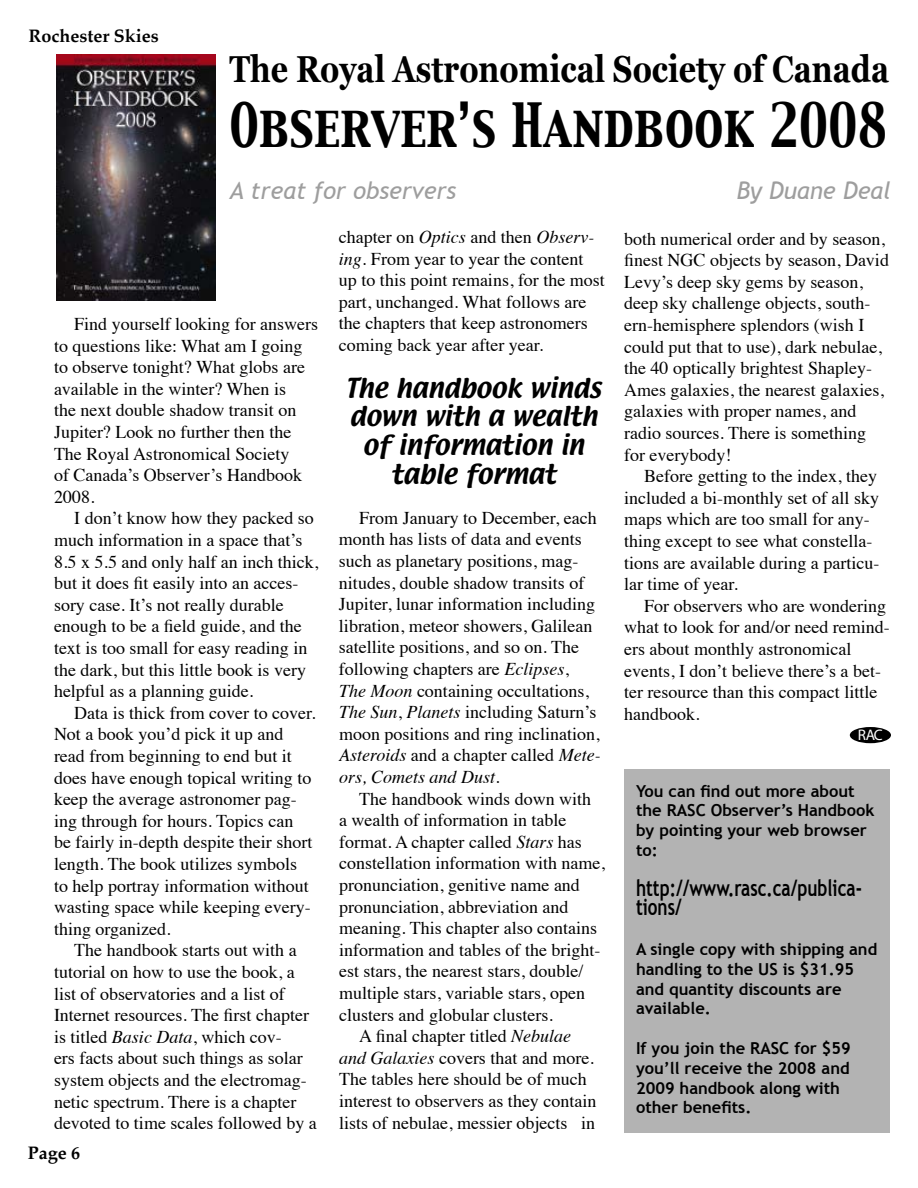
<style>
.page{position:relative;width:918px;height:1188px;background:#fff}
.page>*{position:absolute;margin:0;border:0;box-sizing:border-box;transform-origin:0 0}
.t1{font:54px "Capitals";color:#000;scale:.82 1}
.t2{font:700 37.5px "Georgia";color:#000;scale:.81 1}
.t3{font:24px/28.8px "Textile";color:#000;text-align:center}
.t4{font:italic 24px "Trebuchet MS";color:#9e9e9e}
.t5{font:700 22.8px/19.8px "Trebuchet MS";color:#000;scale:.75 1}
.t6{font:18px/21.6px "Times";color:#000}
.t7{font:700 18px "Palatino";color:#000}
.t8{font:700 16.5px/19.8px "Trebuchet MS";color:#000}
.t9{font:15.3px "Myriad";color:#fff}
.s1{font-style:italic}
</style>
<div class="page">
<div style="left:850px;top:727px;width:41px;height:16px;background:#000;border-radius:50%"></div>
<img style="left:56px;top:54px;width:160px;height:246px">
<div style="left:625px;top:770px;width:265px;height:363px;background:#b3b3b3"></div>
<p class="t7" style="left:29px;top:20px;width:132px">Rochester Skies</p>
<h2 class="t2" style="left:230px;top:45px;width:816px">The Royal Astronomical Society of Canada</h2>
<h1 class="t1" style="left:230px;top:88px;width:804px">Observer’s Handbook 2008</h1>
<h3 class="t4" style="left:230px;top:176px;width:228px">A treat for observers</h3>
<h3 class="t4" style="left:737px;top:176px;width:156px">By Duane Deal</h3>
<p class="t6" style="left:54px;top:312px;width:266px;text-indent:20px">Find yourself looking for answers to questions like: What am I going to observe tonight? What globs are available in the winter? When is<br>the next double shadow transit on<br>Jupiter? Look no further then the<br>The Royal Astronomical Society<br>of Canada’s Observer’s Handbook<br>2008.</p>
<p class="t6" style="left:54px;top:506px;width:266px;text-indent:20px">I don’t know how they packed so much information in a space that’s 8.5 x 5.5 and only half an inch thick, but it does fit easily into an acces&shy;sory case. It’s not really durable enough to be a field guide, and the text is too small for easy reading in the dark, but this little book is very helpful as a planning guide.</p>
<p class="t6" style="left:54px;top:700px;width:263px;text-indent:20px">Data is thick from cover to cover.<br>Not a book you’d pick it up and read from beginning to end but it does have enough topical writing to keep the average astronomer pag&shy;ing through for hours. Topics can<br>be fairly in-depth despite their short length. The book utilizes symbols<br>to help portray information without wasting space while keeping every&shy;thing organized.</p>
<p class="t6" style="left:54px;top:938px;width:264px;text-indent:20px">The handbook starts out with a tutorial on how to use the book, a list of observatories and a list of Internet resources. The first chapter is titled <span class="s1">Basic Data</span>, which cov-<br>ers facts about such things as solar system objects and the electromag&shy;netic spectrum. There is a chapter devoted to time scales followed by a</p>
<p class="t7" style="left:28px;top:1138px;width:54px">Page 6</p>
<p class="t6" style="left:339px;top:225px;width:268px">chapter on <span class="s1">Optics</span> and then <span class="s1">Observ&shy;ing</span>. From year to year the content up to this point remains, for the most part, unchanged. What follows are the chapters that keep astronomers coming back year after year.</p>
<h3 class="t3" style="left:346px;top:374px;width:257px">The handbook winds down with a wealth of information in table format</h3>
<p class="t6" style="left:339px;top:505px;width:263px;text-indent:20px">From January to December, each month has lists of data and events such as planetary positions, mag&shy;nitudes, double shadow transits of Jupiter, lunar information including libration, meteor showers, Galilean satellite positions, and so on. The following chapters are <span class="s1">Eclipses</span>,<br><span class="s1">The Moon</span> containing occultations, <span class="s1">The Sun</span>, <span class="s1">Planets</span> including Saturn’s moon positions and ring inclination, <span class="s1">Asteroids</span> and a chapter called <span class="s1">Mete&shy;ors, Comets and Dust</span>.</p>
<p class="t6" style="left:359px;top:786px;width:233px">The handbook winds down with</p>
<p class="t6" style="left:339px;top:808px;width:229px">a wealth of information in table</p>
<p class="t6" style="left:339px;top:829px;width:244px">format. A chapter called <span class="s1">Stars</span> has</p>
<p class="t6" style="left:339px;top:851px;width:267px">constellation information with name,</p>
<p class="t6" style="left:339px;top:873px;width:242px">pronunciation, genitive name and</p>
<p class="t6" style="left:339px;top:894px;width:231px">pronunciation, abbreviation and</p>
<p class="t6" style="left:339px;top:916px;width:260px">meaning. This chapter also contains</p>
<p class="t6" style="left:339px;top:937px;width:263px">information and tables of the bright-</p>
<p class="t6" style="left:339px;top:959px;width:246px">est stars, the nearest stars, double/</p>
<p class="t6" style="left:339px;top:981px;width:247px">multiple stars, variable stars, open</p>
<p class="t6" style="left:339px;top:1002px;width:215px">clusters and globular clusters.</p>
<p class="t6" style="left:359px;top:1024px;width:213px">A final chapter titled <span class="s1">Nebulae</span></p>
<p class="t6" style="left:339px;top:1045px;width:256px"><span class="s1">and Galaxies</span> covers that and more.</p>
<p class="t6" style="left:339px;top:1067px;width:249px">The tables here should be of much</p>
<p class="t6" style="left:339px;top:1089px;width:259px">interest to observers as they contain</p>
<p class="t6" style="left:339px;top:1110px;width:257px">lists of nebulae, messier objects in</p>
<p class="t6" style="left:624px;top:226px;width:266px">both numerical order and by season, finest NGC objects by season, David Levy’s deep sky gems by season, deep sky challenge objects, south&shy;ern-hemisphere splendors (wish I could put that to use), dark nebulae, the 40 optically brightest Shapley-Ames galaxies, the nearest galaxies, galaxies with proper names, and radio sources. There is something for everybody!</p>
<p class="t6" style="left:624px;top:464px;width:257px;text-indent:20px">Before getting to the index, they included a bi-monthly set of all sky maps which are too small for any&shy;thing except to see what constella&shy;tions are available during a particu&shy;lar time of year.</p>
<p class="t6" style="left:624px;top:593px;width:267px;text-indent:20px">For observers who are wondering what to look for and/or need remind&shy;ers about monthly astronomical events, I don’t believe there’s a bet&shy;ter resource than this compact little handbook.</p>
<p class="t9" style="left:858px;top:727px;width:26px">RAC</p>
<p class="t8" style="left:636px;top:781px;width:240px">You can find out more about the RASC Observer’s Handbook by pointing your web browser to:</p>
<p class="t5" style="left:636px;top:878px;width:303px">http://www.rasc.ca/publica&shy;tions/</p>
<p class="t8" style="left:636px;top:939px;width:243px">A single copy with shipping and handling to the US is $31.95 and quantity discounts are available.</p>
<p class="t8" style="left:636px;top:1038px;width:216px">If you join the RASC for $59 you’ll receive the 2008 and<br>2009 handbook along with other benefits.</p>
</div>
